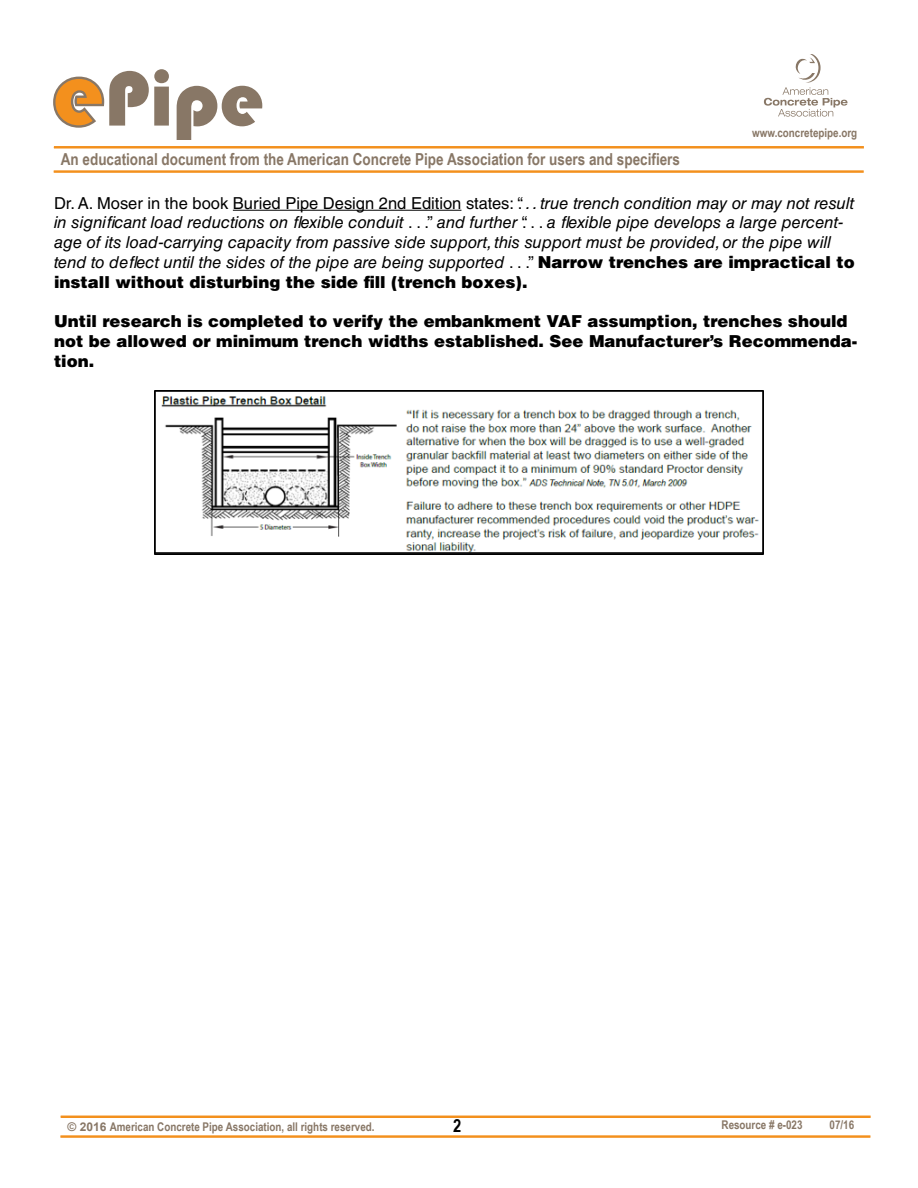
<style>
.page{position:relative;width:918px;height:1188px;background:#fff}
.page>*{position:absolute;margin:0;border:0;box-sizing:border-box;transform-origin:0 0}
.t1{font:80.1px "Bauhaus 93";color:#876}
.t2{font:700 18px "Arial Narrow";color:#000}
.t3{font:italic 16.5px/19.8px "Helvetica LT Std";color:#000}
.t4{font:900 16.5px/19.8px "Helvetica LT Std";color:#000}
.t5{font:700 16.5px "Arial Narrow";color:#876}
.t6{font:700 12px "Arial Narrow";color:#876}
.s1{font-size:96.15px;color:#f3901d}
.s2{font-style:normal}
.s3{font-weight:900;font-style:normal}
.s4{font-family:"Arial"}
</style>
<div class="page">
<hr style="left:61px;top:1116px;width:810px;height:2px;background:#f3901d">
<hr style="left:60px;top:1135px;width:810px;height:3px;background:#f3901d">
<svg style="left:53px;top:76px;width:52px;height:52px"></svg>
<svg style="left:764px;top:54px;width:84px;height:63px"></svg>
<hr style="left:54px;top:146px;width:810px;height:3px;background:#f3901d">
<hr style="left:54px;top:170px;width:810px;height:3px;background:#f3901d">
<hr style="left:233px;top:210px;width:228px;height:1px;background:#000">
<img style="left:155px;top:390px;width:608px;height:165px">
<hr style="left:155px;top:552px;width:608px;height:2px;background:#000">
<h1 class="t1" style="left:52px;top:54px;width:214px"><span class="s1">e</span>Pipe</h1>
<p class="t5" style="left:61px;top:146px;width:621px">An educational document from the American Concrete Pipe Association for users and specifiers</p>
<p class="t6" style="left:752px;top:123px;width:107px">www.concretepipe.org</p>
<p class="t3" style="left:54px;top:193px;width:802px"><span class="s2">Dr. A. Moser in the book Buried Pipe Design 2nd Edition states: “.</span> . . true trench condition may or may not result in significant load reductions on flexible conduit <span class="s2">. . .”</span> and further <span class="s2">“. . .</span> a flexible pipe develops a large percent&shy;age of its load-carrying capacity from passive side support, this support must be provided, or the pipe will tend to deflect until the sides of the pipe are being supported <span class="s2">. . .”</span> <span class="s3">Narrow trenches are impractical to install without disturbing the side fill (trench boxes).</span></p>
<p class="t4" style="left:54px;top:311px;width:805px">Until research is completed to verify the embankment VAF assumption, trenches should not be allowed or minimum trench widths established. See Manufacturer’s Recommenda&shy;tion.</p>
<p class="t6" style="left:67px;top:1118px;width:309px"><span class="s4">© 2016</span> American Concrete Pipe Association, all rights reserved.</p>
<p class="t2" style="left:453px;top:1112px;width:10px">2</p>
<p class="t6" style="left:722px;top:1116px;width:82px">Resource # e-023</p>
<p class="t6" style="left:830px;top:1116px;width:26px">07/16</p>
</div>
